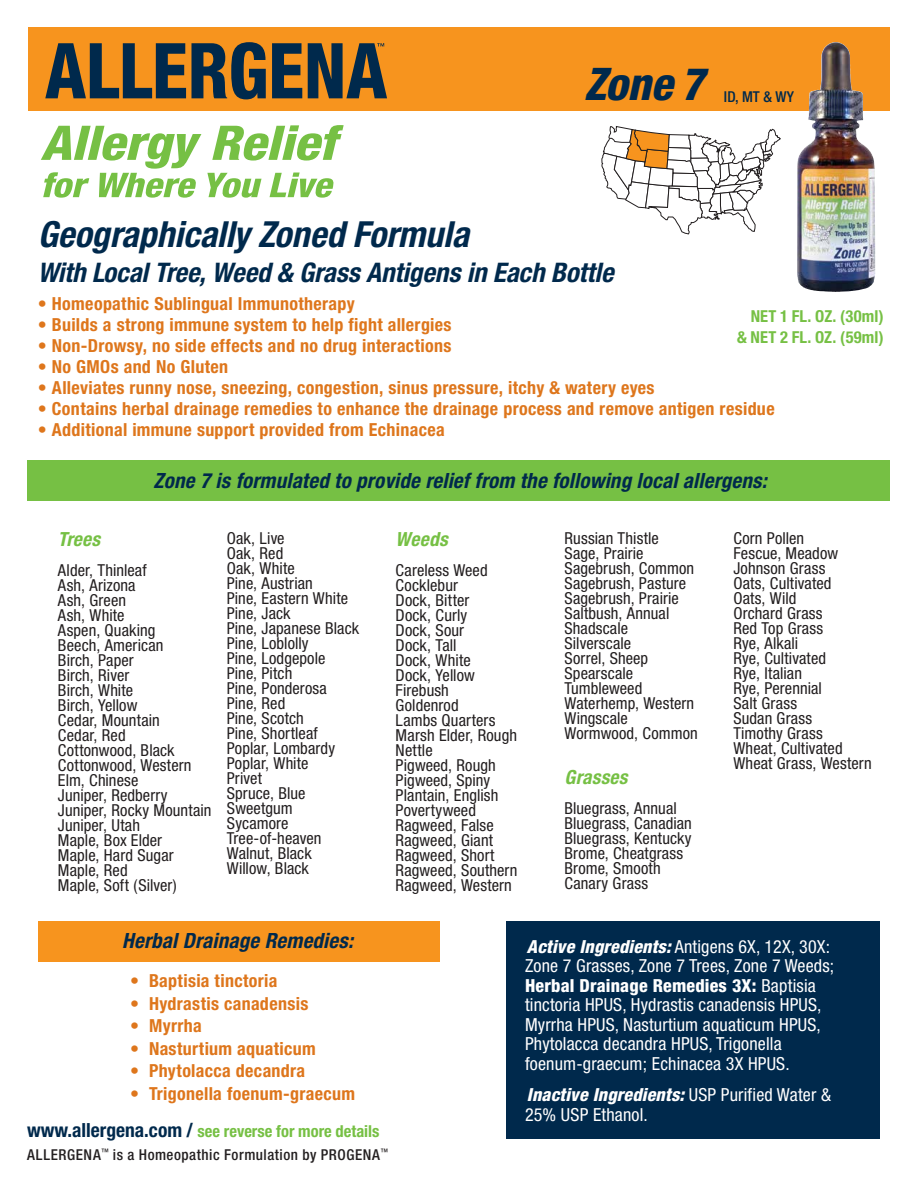
<style>
.page{position:relative;width:918px;height:1188px;background:#fff}
.page>*{position:absolute;margin:0;border:0;box-sizing:border-box;transform-origin:0 0}
.t1{font:italic 800 condensed 45px "Helvetica Neue";color:#00294c}
.t2{font:italic 700 condensed 36px "Helvetica Neue";color:#00294c}
.t3{font:italic 700 condensed 27px "Helvetica Neue";color:#00294c}
.t4{font:italic 700 condensed 21px "Helvetica Neue";letter-spacing:.01em;color:#00294c}
.t5{font:italic 700 condensed 19.5px "Helvetica Neue";letter-spacing:.015em;color:#76c044}
.t6{font:700 condensed 18px "Helvetica Neue";letter-spacing:.02em;color:#de761c}
.t7{font:condensed 18px/19.5px "Helvetica Neue";letter-spacing:.01em;color:#fff}
.t8{font:condensed 16.5px/15px "Helvetica Neue";letter-spacing:.005em;color:#231f20}
.t9{font:700 condensed 16.5px/21px "Helvetica Neue";color:#76c044;text-align:right}
.t10{font:500 condensed 15px "Helvetica Neue";letter-spacing:.035em;color:#231f20}
.t11{font:500 condensed 15px "Helvetica Neue";color:#00294c}
.s1{font-size:19.5px;color:#00294c}
.s2{font-weight:800;font-style:italic}
.s3{font-weight:800}
</style>
<div class="page">
<div style="left:28px;top:27px;width:862px;height:84px;background:#f7941e"></div>
<svg style="left:601px;top:126px;width:180px;height:109px"></svg>
<div style="left:28px;top:460px;width:862px;height:41px;background:#76c044"></div>
<svg style="left:212px;top:125px;width:132px;height:36px"></svg>
<svg style="left:41px;top:126px;width:160px;height:72px"></svg>
<svg style="left:207px;top:173px;width:55px;height:25px"></svg>
<svg style="left:270px;top:173px;width:64px;height:25px"></svg>
<svg style="left:45px;top:42px;width:221px;height:57px"></svg>
<svg style="left:272px;top:43px;width:30px;height:55px"></svg>
<svg style="left:308px;top:43px;width:79px;height:55px"></svg>
<img style="left:797px;top:42px;width:39px;height:239px">
<div style="left:39px;top:921px;width:401px;height:41px;background:#f7941e"></div>
<div style="left:506px;top:921px;width:373px;height:218px;background:#00294c"></div>
<h1 class="t1" style="left:584px;top:57px;width:121px">Zone 7</h1>
<p class="t11" style="left:724px;top:88px;width:72px">ID, MT &amp; WY</p>
<h2 class="t2" style="left:38px;top:213px;width:433px">Geographically Zoned Formula</h2>
<h3 class="t3" style="left:38px;top:256px;width:577px">With Local Tree, Weed &amp; Grass Antigens in Each Bottle</h3>
<p class="t6" style="left:38px;top:293px;width:319px">• Homeopathic Sublingual Immunotherapy</p>
<p class="t6" style="left:38px;top:314px;width:415px">• Builds a strong immune system to help fight allergies</p>
<p class="t6" style="left:38px;top:335px;width:415px">• Non-Drowsy, no side effects and no drug interactions</p>
<p class="t6" style="left:38px;top:356px;width:192px">• No GMOs and No Gluten</p>
<p class="t6" style="left:38px;top:377px;width:618px">• Alleviates runny nose, sneezing, congestion, sinus pressure, itchy &amp; watery eyes</p>
<p class="t6" style="left:38px;top:398px;width:739px">• Contains herbal drainage remedies to enhance the drainage process and remove antigen residue</p>
<p class="t6" style="left:38px;top:419px;width:409px">• Additional immune support provided from Echinacea</p>
<p class="t4" style="left:154px;top:468px;width:615px">Zone 7 is formulated to provide relief from the following local allergens:</p>
<p class="t9" style="left:737px;top:305px;width:148px">NET 1 FL. OZ. (30ml) &amp; NET 2 FL. OZ. (59ml)</p>
<p class="t5" style="left:58px;top:527px;width:44px">Trees</p>
<p class="t8" style="left:58px;top:563px;width:155px">Alder, Thinleaf<br>Ash, Arizona<br>Ash, Green<br>Ash, White<br>Aspen, Quaking<br>Beech, American<br>Birch, Paper<br>Birch, River<br>Birch, White<br>Birch, Yellow<br>Cedar, Mountain<br>Cedar, Red<br>Cottonwood, Black<br>Cottonwood, Western<br>Elm, Chinese<br>Juniper, Redberry<br>Juniper, Rocky Mountain<br>Juniper, Utah<br>Maple, Box Elder<br>Maple, Hard Sugar<br>Maple, Red<br>Maple, Soft (Silver)</p>
<p class="t8" style="left:227px;top:531px;width:134px">Oak, Live<br>Oak, Red<br>Oak, White<br>Pine, Austrian<br>Pine, Eastern White<br>Pine, Jack<br>Pine, Japanese Black<br>Pine, Loblolly<br>Pine, Lodgepole<br>Pine, Pitch<br>Pine, Ponderosa<br>Pine, Red<br>Pine, Scotch<br>Pine, Shortleaf<br>Poplar, Lombardy<br>Poplar, White<br>Privet<br>Spruce, Blue<br>Sweetgum<br>Sycamore<br>Tree-of-heaven<br>Walnut, Black<br>Willow, Black</p>
<p class="t5" style="left:396px;top:527px;width:54px">Weeds</p>
<p class="t8" style="left:396px;top:563px;width:123px">Careless Weed<br>Cocklebur<br>Dock, Bitter<br>Dock, Curly<br>Dock, Sour<br>Dock, Tall<br>Dock, White<br>Dock, Yellow<br>Firebush<br>Goldenrod<br>Lambs Quarters<br>Marsh Elder, Rough<br>Nettle<br>Pigweed, Rough<br>Pigweed, Spiny<br>Plantain, English<br>Povertyweed<br>Ragweed, False<br>Ragweed, Giant<br>Ragweed, Short<br>Ragweed, Southern<br>Ragweed, Western</p>
<p class="t8" style="left:565px;top:531px;width:135px">Russian Thistle<br>Sage, Prairie<br>Sagebrush, Common<br>Sagebrush, Pasture<br>Sagebrush, Prairie<br>Saltbush, Annual<br>Shadscale<br>Silverscale<br>Sorrel, Sheep<br>Spearscale<br>Tumbleweed<br>Waterhemp, Western<br>Wingscale<br>Wormwood, Common</p>
<p class="t5" style="left:565px;top:765px;width:65px">Grasses</p>
<p class="t8" style="left:565px;top:801px;width:129px">Bluegrass, Annual<br>Bluegrass, Canadian<br>Bluegrass, Kentucky<br>Brome, Cheatgrass<br>Brome, Smooth<br>Canary Grass</p>
<p class="t8" style="left:733px;top:531px;width:140px">Corn Pollen<br>Fescue, Meadow<br>Johnson Grass<br>Oats, Cultivated<br>Oats, Wild<br>Orchard Grass<br>Red Top Grass<br>Rye, Alkali<br>Rye, Cultivated<br>Rye, Italian<br>Rye, Perennial<br>Salt Grass<br>Sudan Grass<br>Timothy Grass<br>Wheat, Cultivated<br>Wheat Grass, Western</p>
<p class="t4" style="left:122px;top:928px;width:232px">Herbal Drainage Remedies:</p>
<p class="t6" style="left:130px;top:970px;width:149px">• Baptisia tinctoria</p>
<p class="t6" style="left:130px;top:992px;width:180px">• Hydrastis canadensis</p>
<p class="t6" style="left:130px;top:1015px;width:73px">• Myrrha</p>
<p class="t6" style="left:130px;top:1037px;width:187px">• Nasturtium aquaticum</p>
<p class="t6" style="left:130px;top:1060px;width:177px">• Phytolacca decandra</p>
<p class="t6" style="left:130px;top:1082px;width:227px">• Trigonella foenum-graecum</p>
<p class="t9" style="left:27px;top:1120px;width:354px"><span class="s1">www.allergena.com /</span> see reverse for more details</p>
<p class="t10" style="left:27px;top:1145px;width:363px">ALLERGENA<sup>™</sup> is a Homeopathic Formulation by PROGENA<sup>™</sup></p>
<p class="t7" style="left:525px;top:936px;width:311px"><span class="s2">Active Ingredients:</span> Antigens 6X, 12X, 30X:<br>Zone 7 Grasses, Zone 7 Trees, Zone 7 Weeds; <span class="s3">Herbal Drainage Remedies 3X:</span> Baptisia tinctoria HPUS, Hydrastis canadensis HPUS, Myrrha HPUS, Nasturtium aquaticum HPUS, Phytolacca decandra HPUS, Trigonella foenum-graecum; Echinacea 3X HPUS.</p>
<p class="t7" style="left:525px;top:1085px;width:308px"><span class="s2">Inactive Ingredients:</span> USP Purified Water &amp;<br>25% USP Ethanol.</p>
</div>
